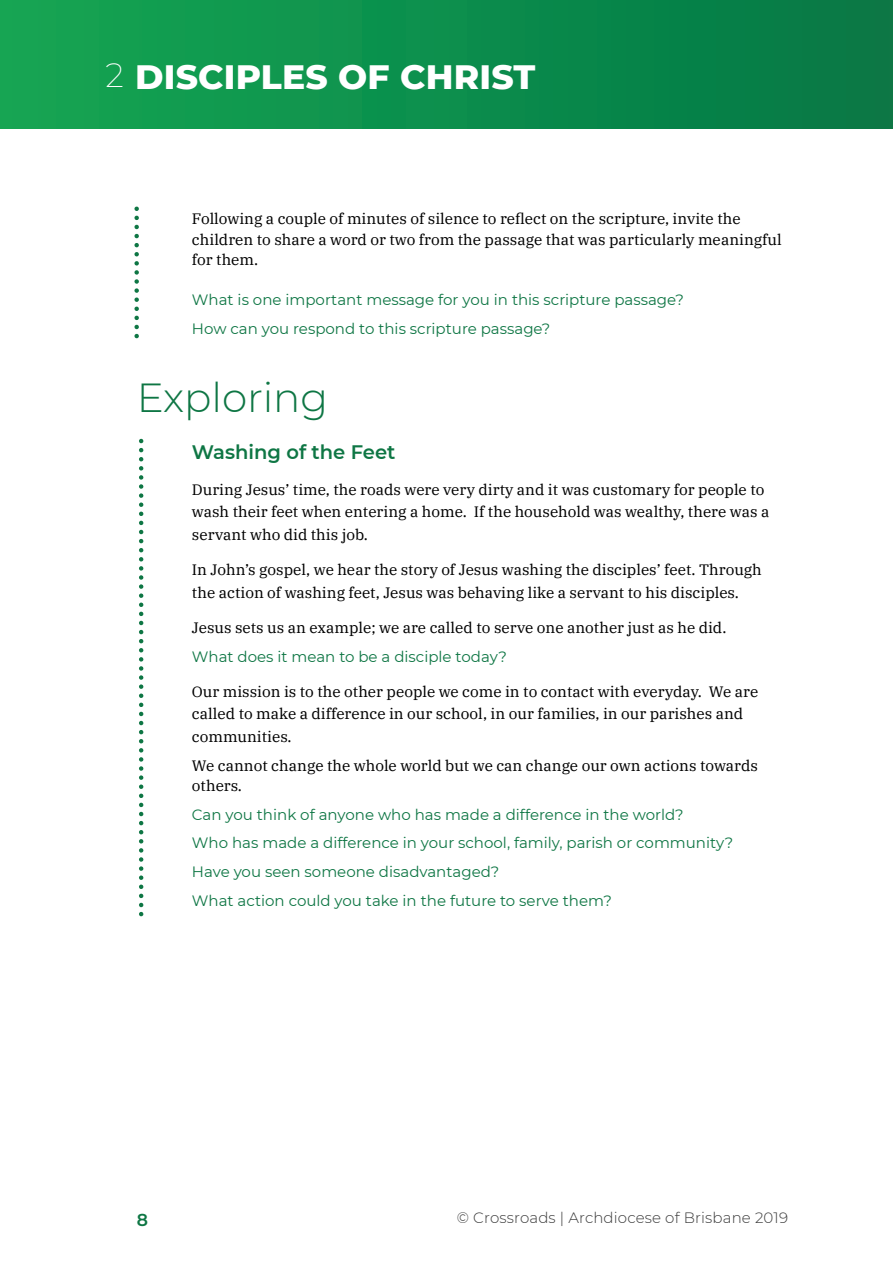
<style>
.page{position:relative;width:893px;height:1263px;background:#fff}
.page>*{position:absolute;margin:0;border:0;box-sizing:border-box;transform-origin:0 0}
.t1{font:300 40.5px "Montserrat";color:#0e7644}
.t2{font:800 34.5px "Montserrat";letter-spacing:.005em;color:#fff}
.t3{font:600 19.5px "Montserrat";color:#0e7644}
.t4{font:600 17.25px "Montserrat";color:#0e7644}
.t5{font:15px/22.5px "IBM Plex Serif";color:#000}
.t6{font:15px/28.8px "Montserrat";color:#0e7644}
.t7{font:300 15px "Montserrat";letter-spacing:.01em;color:#3a3a3a}
.s1{font-weight:200;font-size:33px}
</style>
<div class="page">
<div style="left:0;top:0;width:893px;height:128px;background:linear-gradient(to right,#15a653,#057745)"></div>
<svg style="left:134px;top:209px;width:5px;height:127px"></svg>
<svg style="left:139px;top:441px;width:4px;height:473px"></svg>
<h2 class="t2" style="left:106px;top:51px;width:431px"><span class="s1">2</span> DISCIPLES OF CHRIST</h2>
<p class="t5" style="left:192px;top:208px;width:591px;line-height:20.2px">Following a couple of minutes of silence to reflect on the scripture, invite the children to share a word or two from the passage that was particularly meaningful for them.</p>
<p class="t6" style="left:192px;top:285px;width:494px">What is one important message for you in this scripture passage?<br>How can you respond to this scripture passage?</p>
<h1 class="t1" style="left:137px;top:371px;width:193px">Exploring</h1>
<h3 class="t3" style="left:192px;top:439px;width:205px">Washing of the Feet</h3>
<p class="t5" style="left:192px;top:477px;width:579px">During Jesus’ time, the roads were very dirty and it was customary for people to wash their feet when entering a home. If the household was wealthy, there was a servant who did this job.</p>
<p class="t5" style="left:192px;top:557px;width:571px">In John’s gospel, we hear the story of Jesus washing the disciples’ feet. Through the action of washing feet, Jesus was behaving like a servant to his disciples.</p>
<p class="t5" style="left:192px;top:615px;width:536px">Jesus sets us an example; we are called to serve one another just as he did.</p>
<p class="t6" style="left:192px;top:641px;width:316px">What does it mean to be a disciple today?</p>
<p class="t5" style="left:192px;top:679px;width:568px">Our mission is to the other people we come in to contact with everyday. We are called to make a difference in our school, in our families, in our parishes and communities.</p>
<p class="t5" style="left:192px;top:754px;width:567px;line-height:20.2px">We cannot change the whole world but we can change our own actions towards others.</p>
<p class="t6" style="left:192px;top:799px;width:543px">Can you think of anyone who has made a difference in the world?<br>Who has made a difference in your school, family, parish or community?<br>Have you seen someone disadvantaged?<br>What action could you take in the future to serve them?</p>
<p class="t4" style="left:137px;top:1207px;width:13px">8</p>
<p class="t7" style="left:457px;top:1208px;width:333px">© Crossroads | Archdiocese of Brisbane 2019</p>
</div>
